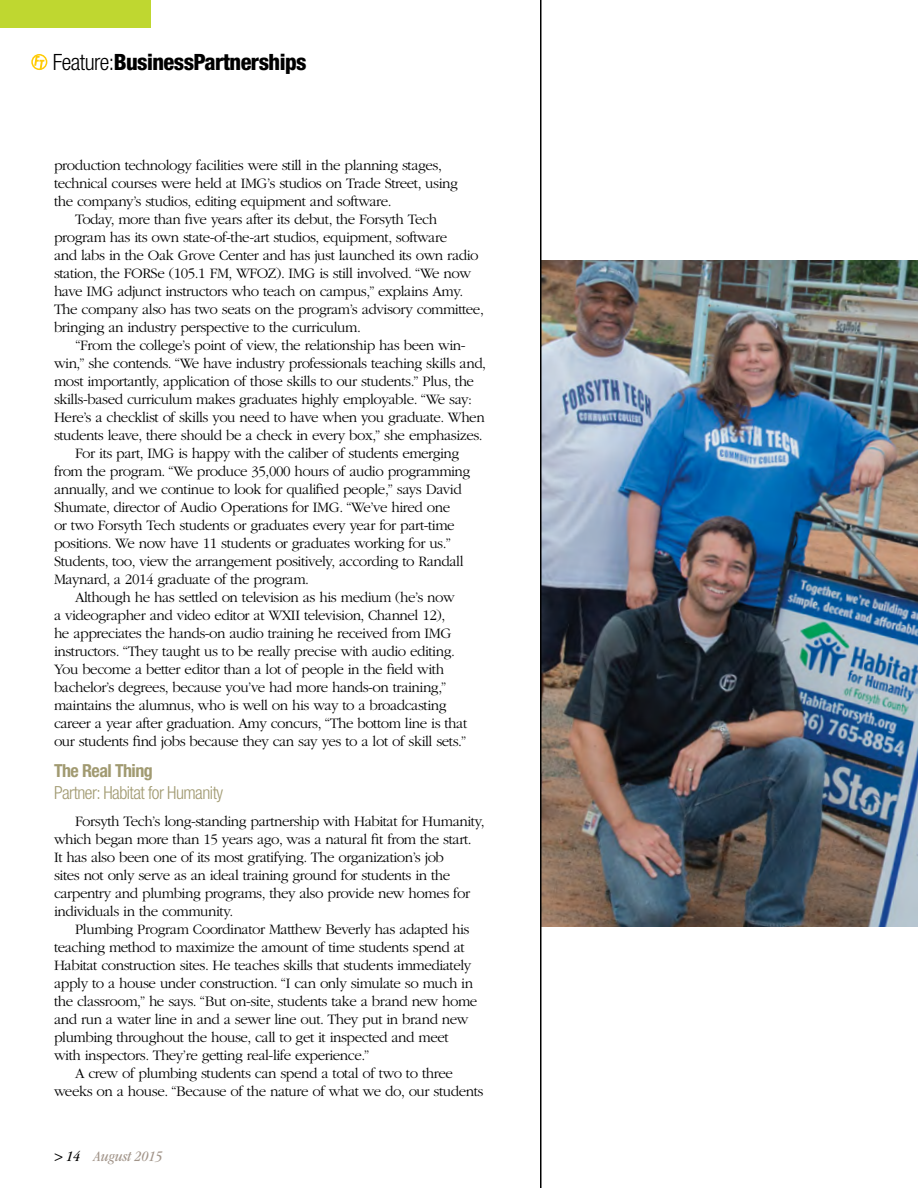
<style>
.page{position:relative;width:918px;height:1188px;background:#fff}
.page>*{position:absolute;margin:0;border:0;box-sizing:border-box;transform-origin:0 0}
.t1{font:800 condensed 22.5px "Helvetica Neue LT Std";letter-spacing:-.025em;color:#000}
.t2{font:300 condensed 18px "Helvetica Neue LT Std";letter-spacing:-.03em;color:#a19a71}
.t3{font:700 condensed 18px "Helvetica Neue LT Std";letter-spacing:-.03em;color:#a19a71}
.t4{font:300 15px/18px "ITC Garamond Std";letter-spacing:-.03em;color:#000}
.t5{font:italic condensed 15px "ITC Garamond Std";letter-spacing:-.01em;color:#a2958a}
.t6{font:italic condensed 15px "ITC Garamond Std";color:#000}
.s1{font-weight:300}
</style>
<div class="page">
<img style="left:542px;top:261px;width:376px;height:665px">
<div style="left:0;top:0;width:150px;height:27px;background:#bfd730"></div>
<div style="left:31px;top:54px;width:16px;height:16px;border:2px solid #ffcb05;border-radius:50%"></div>
<svg style="left:34px;top:56px;width:11px;height:14px"></svg>
<hr style="left:540px;top:0;width:2px;height:1188px;background:#000">
<p class="t1" style="left:53px;top:49px;width:255px"><span class="s1">Feature:</span>BusinessPartnerships</p>
<p class="t4" style="left:54px;top:157px;width:389px">production technology facilities were still in the planning stages,</p>
<p class="t4" style="left:54px;top:175px;width:405px">technical courses were held at IMG’s studios on Trade Street, using</p>
<p class="t4" style="left:54px;top:193px;width:339px">the company’s studios, editing equipment and software.</p>
<p class="t4" style="left:75px;top:211px;width:364px">Today, more than five years after its debut, the Forsyth Tech</p>
<p class="t4" style="left:54px;top:229px;width:395px">program has its own state-of-the-art studios, equipment, software</p>
<p class="t4" style="left:54px;top:247px;width:431px">and labs in the Oak Grove Center and has just launched its own radio station, the FORSe (105.1 FM, WFOZ). IMG is still involved. “We now have IMG adjunct instructors who teach on campus,” explains Amy.<br>The company also has two seats on the program’s advisory committee, bringing an industry perspective to the curriculum.</p>
<p class="t4" style="left:54px;top:337px;width:434px;text-indent:21px">“From the college’s point of view, the relationship has been win&shy;win,” she contends. “We have industry professionals teaching skills and, most importantly, application of those skills to our students.” Plus, the skills-based curriculum makes graduates highly employable. “We say:<br>Here’s a checklist of skills you need to have when you graduate. When students leave, there should be a check in every box,” she emphasizes.</p>
<p class="t4" style="left:54px;top:445px;width:418px;text-indent:21px">For its part, IMG is happy with the caliber of students emerging from the program. “We produce 35,000 hours of audio programming annually, and we continue to look for qualified people,” says David Shumate, director of Audio Operations for IMG. “We’ve hired one</p>
<p class="t4" style="left:54px;top:517px;width:402px">or two Forsyth Tech students or graduates every year for part-time positions. We now have 11 students or graduates working for us.”</p>
<p class="t4" style="left:54px;top:553px;width:411px">Students, too, view the arrangement positively, according to Randall<br>Maynard, a 2014 graduate of the program.</p>
<p class="t4" style="left:75px;top:589px;width:381px">Although he has settled on television as his medium (he’s now</p>
<p class="t4" style="left:54px;top:607px;width:393px">a videographer and video editor at WXII television, Channel 12),</p>
<p class="t4" style="left:54px;top:625px;width:399px">he appreciates the hands-on audio training he received from IMG</p>
<p class="t4" style="left:54px;top:643px;width:402px">instructors. “They taught us to be really precise with audio editing.</p>
<p class="t4" style="left:54px;top:661px;width:392px">You become a better editor than a lot of people in the field with</p>
<p class="t4" style="left:54px;top:679px;width:394px">bachelor’s degrees, because you’ve had more hands-on training,”</p>
<p class="t4" style="left:54px;top:697px;width:394px">maintains the alumnus, who is well on his way to a broadcasting</p>
<p class="t4" style="left:54px;top:715px;width:415px">career a year after graduation. Amy concurs, “The bottom line is that our students find jobs because they can say yes to a lot of skill sets.”</p>
<p class="t3" style="left:54px;top:760px;width:100px">The Real Thing</p>
<p class="t2" style="left:54px;top:782px;width:171px">Partner: Habitat for Humanity</p>
<p class="t4" style="left:54px;top:812px;width:432px;text-indent:21px">Forsyth Tech’s long-standing partnership with Habitat for Humanity, which began more than 15 years ago, was a natural fit from the start.</p>
<p class="t4" style="left:54px;top:848px;width:392px">It has also been one of its most gratifying. The organization’s job</p>
<p class="t4" style="left:54px;top:866px;width:418px">sites not only serve as an ideal training ground for students in the carpentry and plumbing programs, they also provide new homes for individuals in the community.</p>
<p class="t4" style="left:54px;top:920px;width:425px;text-indent:21px">Plumbing Program Coordinator Matthew Beverly has adapted his teaching method to maximize the amount of time students spend at Habitat construction sites. He teaches skills that students immediately apply to a house under construction. “I can only simulate so much in the classroom,” he says. “But on-site, students take a brand new home and run a water line in and a sewer line out. They put in brand new plumbing throughout the house, call to get it inspected and meet</p>
<p class="t4" style="left:54px;top:1046px;width:317px">with inspectors. They’re getting real-life experience.”</p>
<p class="t4" style="left:54px;top:1064px;width:431px;text-indent:21px">A crew of plumbing students can spend a total of two to three weeks on a house. “Because of the nature of what we do, our students</p>
<p class="t6" style="left:54px;top:1148px;width:28px">&gt; 14</p>
<p class="t5" style="left:94px;top:1148px;width:70px">August 2015</p>
</div>
